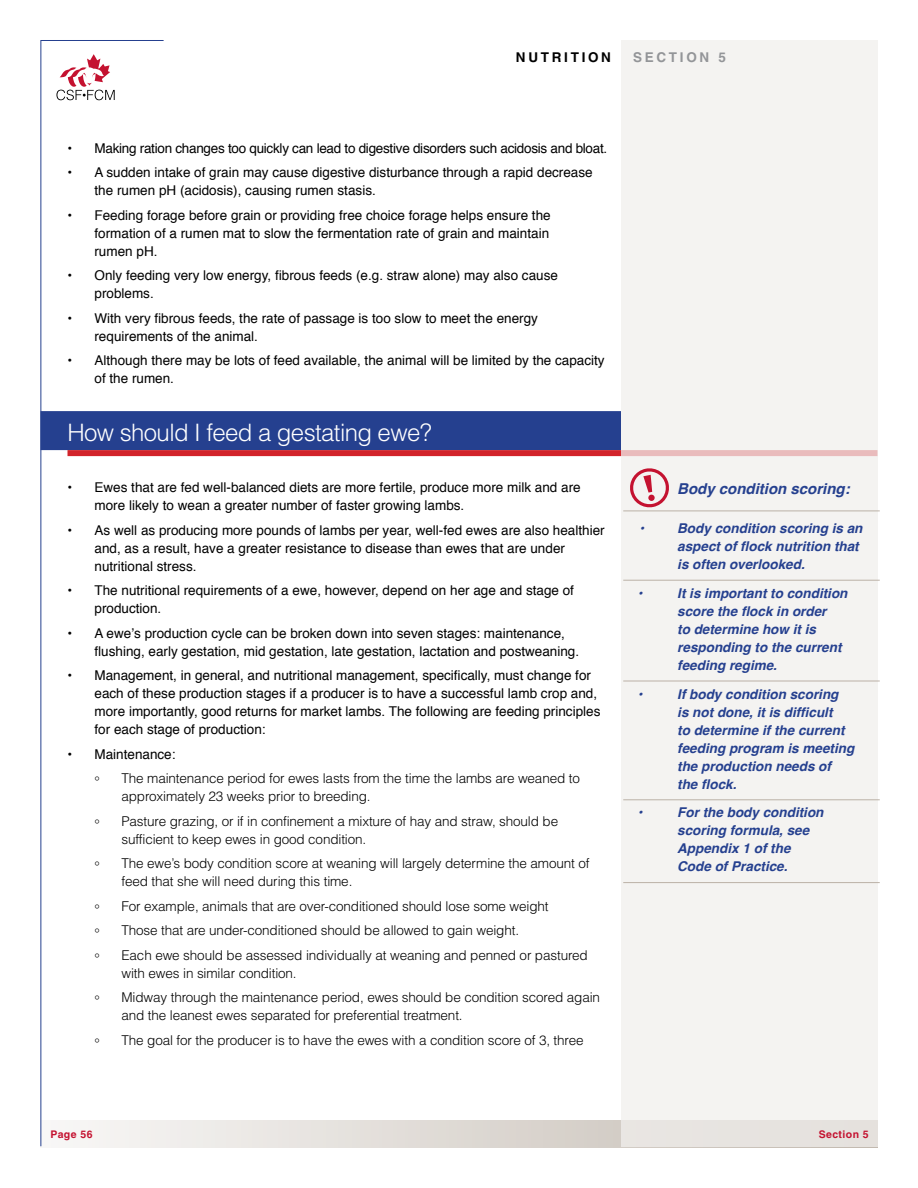
<style>
.page{position:relative;width:918px;height:1188px;background:#fff}
.page>*{position:absolute;margin:0;border:0;box-sizing:border-box;transform-origin:0 0}
.t1{font:300 24px "Helvetica LT Std";letter-spacing:-.025em;color:#fff}
.t2{font:italic 700 15px "Helvetica";color:#25408f}
.t3{font:13.5px/18px "Helvetica";color:#000}
.t4{font:300 13.5px/18px "Helvetica LT Std";letter-spacing:-.01em;color:#000}
.t5{font:italic 700 13.5px/18px "Helvetica";color:#25408f}
.t6{font:13.5px "Helvetica";letter-spacing:-.02em;color:#000}
.t7{font:700 13.5px "Helvetica";letter-spacing:.2em;color:#000}
.t8{font:700 13.5px "Helvetica";letter-spacing:.2em;color:#939598}
.t9{font:700 10.5px "Helvetica";letter-spacing:.04em;color:#c41230}
</style>
<div class="page">
<svg style="left:164px;top:1120px;width:457px;height:27px;background:#e2ddd9"></svg>
<div style="left:40px;top:411px;width:581px;height:39px;background:#25408f"></div>
<div style="left:68px;top:450px;width:810px;height:6px;background:#d2232a"></div>
<div style="left:621px;top:40px;width:257px;height:1107px;background:#f1efed"></div>
<svg style="left:40px;top:40px;width:124px;height:1107px"></svg>
<hr style="left:623px;top:511px;width:257px;height:1px;background:#bbb1a6">
<hr style="left:623px;top:580px;width:257px;height:1px;background:#bbb1a6">
<hr style="left:623px;top:681px;width:257px;height:1px;background:#bbb1a6">
<hr style="left:623px;top:799px;width:257px;height:1px;background:#bbb1a6">
<hr style="left:623px;top:882px;width:257px;height:1px;background:#bbb1a6">
<svg style="left:630px;top:468px;width:39px;height:39px"></svg>
<p class="t7" style="left:516px;top:49px;width:97px">NUTRITION</p>
<p class="t8" style="left:633px;top:49px;width:94px">SECTION 5</p>
<p class="t6" style="left:68px;top:138px;width:541px">• Making ration changes too quickly can lead to digestive disorders such acidosis and bloat.</p>
<p class="t3" style="left:94px;top:164px;width:500px;text-indent:-27px">• A sudden intake of grain may cause digestive disturbance through a rapid decrease the rumen pH (acidosis), causing rumen stasis.</p>
<p class="t3" style="left:94px;top:207px;width:458px;text-align:justify;text-indent:-27px">• Feeding forage before grain or providing free choice forage helps ensure the formation of a rumen mat to slow the fermentation rate of grain and maintain rumen pH.</p>
<p class="t3" style="left:94px;top:267px;width:465px;text-indent:-27px">• Only feeding very low energy, fibrous feeds (e.g. straw alone) may also cause problems.</p>
<p class="t3" style="left:94px;top:310px;width:445px;text-indent:-27px">• With very fibrous feeds, the rate of passage is too slow to meet the energy requirements of the animal.</p>
<p class="t3" style="left:94px;top:352px;width:512px;text-indent:-27px">• Although there may be lots of feed available, the animal will be limited by the capacity of the rumen.</p>
<h1 class="t1" style="left:68px;top:418px;width:366px">How should I feed a gestating ewe?</h1>
<p class="t3" style="left:94px;top:479px;width:488px;text-indent:-27px">• Ewes that are fed well-balanced diets are more fertile, produce more milk and are more likely to wean a greater number of faster growing lambs.</p>
<p class="t3" style="left:94px;top:522px;width:512px;text-indent:-27px">• As well as producing more pounds of lambs per year, well-fed ewes are also healthier and, as a result, have a greater resistance to disease than ewes that are under nutritional stress.</p>
<p class="t3" style="left:94px;top:582px;width:481px;text-indent:-27px">• The nutritional requirements of a ewe, however, depend on her age and stage of production.</p>
<p class="t3" style="left:94px;top:625px;width:486px;text-indent:-27px">• A ewe’s production cycle can be broken down into seven stages: maintenance, flushing, early gestation, mid gestation, late gestation, lactation and postweaning.</p>
<p class="t3" style="left:94px;top:667px;width:507px;text-indent:-27px">• Management, in general, and nutritional management, specifically, must change for each of these production stages if a producer is to have a successful lamb crop and, more importantly, good returns for market lambs. The following are feeding principles for each stage of production:</p>
<p class="t3" style="left:68px;top:745px;width:110px">• Maintenance:</p>
<p class="t4" style="left:94px;top:772px;width:7px">°</p>
<p class="t4" style="left:122px;top:769px;width:460px">The maintenance period for ewes lasts from the time the lambs are weaned to approximately 23 weeks prior to breeding.</p>
<p class="t4" style="left:94px;top:815px;width:7px">°</p>
<p class="t4" style="left:121px;top:812px;width:438px">Pasture grazing, or if in confinement a mixture of hay and straw, should be sufficient to keep ewes in good condition.</p>
<p class="t4" style="left:94px;top:857px;width:7px">°</p>
<p class="t4" style="left:121px;top:854px;width:470px">The ewe’s body condition score at weaning will largely determine the amount of feed that she will need during this time.</p>
<p class="t4" style="left:94px;top:900px;width:7px">°</p>
<p class="t4" style="left:121px;top:897px;width:429px">For example, animals that are over-conditioned should lose some weight</p>
<p class="t4" style="left:94px;top:924px;width:7px">°</p>
<p class="t4" style="left:122px;top:921px;width:399px">Those that are under-conditioned should be allowed to gain weight.</p>
<p class="t4" style="left:94px;top:949px;width:7px">°</p>
<p class="t4" style="left:121px;top:946px;width:468px">Each ewe should be assessed individually at weaning and penned or pastured with ewes in similar condition.</p>
<p class="t4" style="left:95px;top:991px;width:7px">°</p>
<p class="t4" style="left:122px;top:988px;width:480px">Midway through the maintenance period, ewes should be condition scored again and the leanest ewes separated for preferential treatment.</p>
<p class="t4" style="left:95px;top:1034px;width:7px">°</p>
<p class="t4" style="left:122px;top:1031px;width:464px">The goal for the producer is to have the ewes with a condition score of 3, three</p>
<p class="t9" style="left:51px;top:1128px;width:43px">Page 56</p>
<p class="t2" style="left:677px;top:477px;width:174px">Body condition scoring:</p>
<p class="t5" style="left:640px;top:519px;width:6px">•</p>
<p class="t5" style="left:677px;top:519px;width:187px">Body condition scoring is an aspect of flock nutrition that is often overlooked.</p>
<p class="t5" style="left:638px;top:584px;width:6px">•</p>
<p class="t5" style="left:677px;top:584px;width:172px">It is important to condition score the flock in order<br>to determine how it is responding to the current feeding regime.</p>
<p class="t5" style="left:638px;top:685px;width:6px">•</p>
<p class="t5" style="left:677px;top:685px;width:179px">If body condition scoring<br>is not done, it is difficult<br>to determine if the current feeding program is meeting the production needs of the flock.</p>
<p class="t5" style="left:638px;top:804px;width:6px">•</p>
<p class="t5" style="left:677px;top:804px;width:148px">For the body condition scoring formula, see<br>Appendix 1 of the<br>Code of Practice.</p>
<p class="t9" style="left:819px;top:1128px;width:52px">Section 5</p>
</div>
